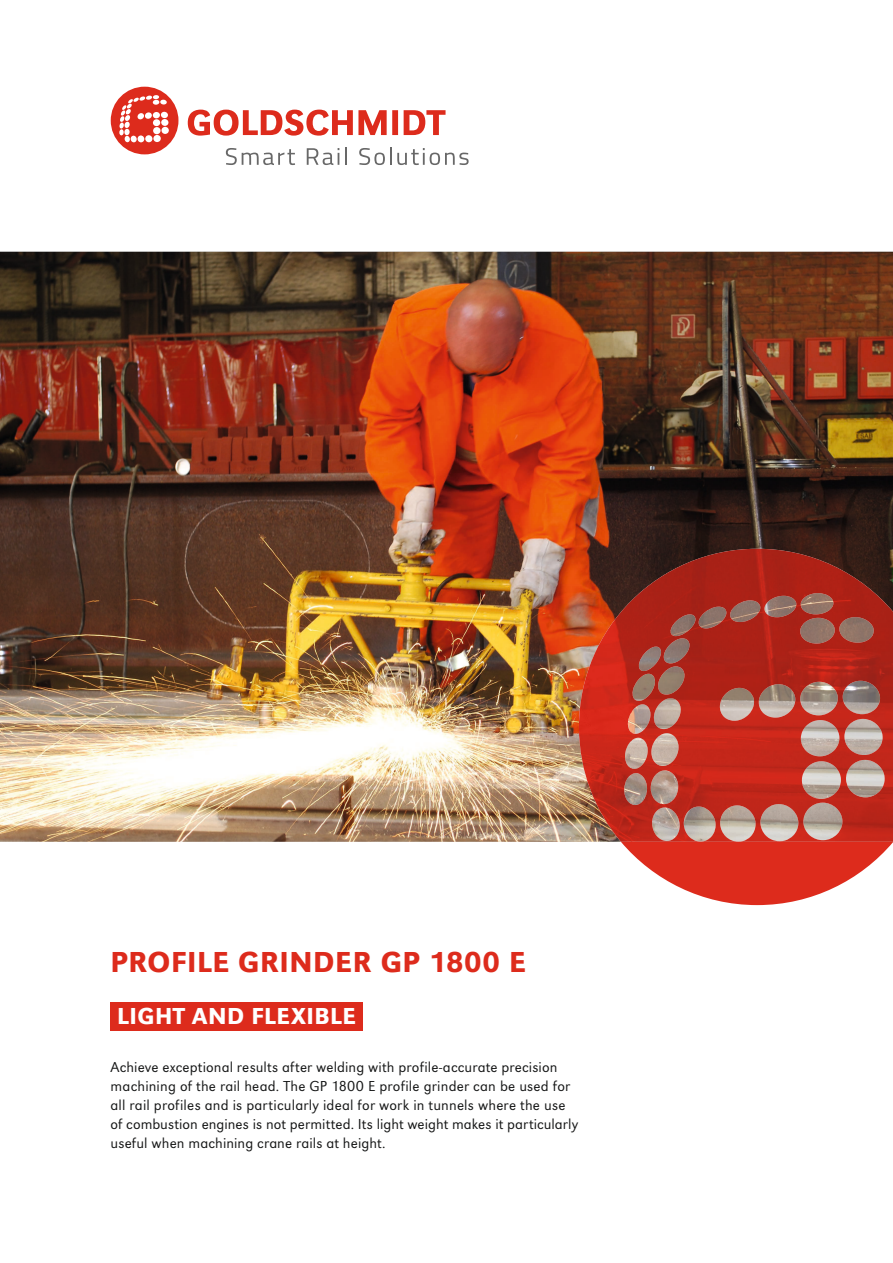
<style>
.page{position:relative;width:893px;height:1263px;background:#fff}
.page>*{position:absolute;margin:0;border:0;box-sizing:border-box;transform-origin:0 0}
.t1{font:500 30px "URW Grotesk";letter-spacing:.02em;color:#dd2b1c}
.t2{font:500 24px "URW Grotesk";letter-spacing:.025em;color:#fff}
.t3{font:300 15px/19.2px "URW Grotesk";letter-spacing:.01em;color:#151616}
</style>
<div class="page">
<img style="left:0;top:252px;width:893px;height:590px">
<div style="left:111px;top:1002px;width:252px;height:28px;background:#dd2b1c"></div>
<svg style="left:188px;top:110px;width:258px;height:26px"></svg>
<svg style="left:111px;top:87px;width:67px;height:67px"></svg>
<svg style="left:226px;top:148px;width:69px;height:17px"></svg>
<svg style="left:307px;top:148px;width:32px;height:17px"></svg>
<svg style="left:345px;top:148px;width:2px;height:17px"></svg>
<svg style="left:359px;top:148px;width:110px;height:17px"></svg>
<svg style="left:621px;top:842px;width:272px;height:63px"></svg>
<img style="left:631px;top:549px;width:262px;height:293px">
<img style="left:579px;top:601px;width:52px;height:241px">
<img style="left:699px;top:593px;width:132px;height:27px">
<img style="left:624px;top:742px;width:79px;height:70px">
<img style="left:802px;top:742px;width:80px;height:18px">
<h1 class="t1" style="left:111px;top:944px;width:417px">PROFILE GRINDER GP 1800 E</h1>
<h2 class="t2" style="left:117px;top:1002px;width:240px">LIGHT AND FLEXIBLE</h2>
<p class="t3" style="left:111px;top:1057px;width:469px">Achieve exceptional results after welding with profile-accurate precision machining of the rail head. The GP 1800 E profile grinder can be used for all rail profiles and is particularly ideal for work in tunnels where the use of combustion engines is not permitted. Its light weight makes it particularly useful when machining crane rails at height.</p>
</div>
